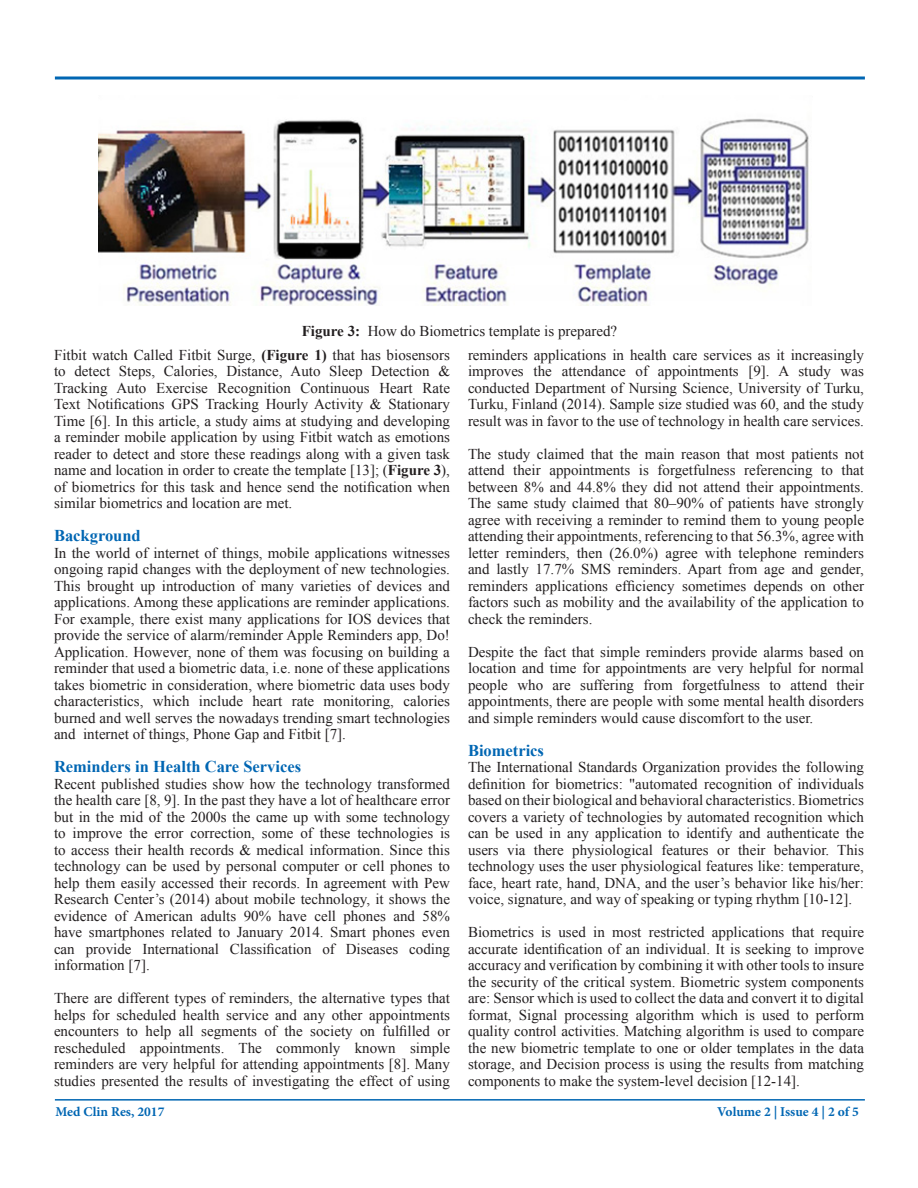
<style>
.page{position:relative;width:918px;height:1188px;background:#fff}
.page>*{position:absolute;margin:0;border:0;box-sizing:border-box;transform-origin:0 0}
.t1{font:700 16.5px "Times New Roman";color:#0166b3}
.t2{font:15px/16.5px "Times New Roman";color:#231f20;text-align:justify}
.t3{font:700 13.5px "Minion Pro";color:#0166b3}
.s1{font-weight:700}
</style>
<div class="page">
<hr style="left:55px;top:1099px;width:810px;height:2px;background:#0166b3">
<svg style="left:54px;top:76px;width:811px;height:4px;background:#408cc5"></svg>
<img style="left:98px;top:118px;width:711px;height:188px">
<p class="t2" style="left:302px;top:322px;width:317px"><span class="s1">Figure 3:</span> How do Biometrics template is prepared?</p>
<p class="t2" style="left:54px;top:346px;width:398px">Fitbit watch Called Fitbit Surge, <span class="s1">(Figure 1)</span> that has biosensors to detect Steps, Calories, Distance, Auto Sleep Detection &amp; Tracking Auto Exercise Recognition Continuous Heart Rate Text Notifications GPS Tracking Hourly Activity &amp; Stationary Time [6]. In this article, a study aims at studying and developing a reminder mobile application by using Fitbit watch as emotions reader to detect and store these readings along with a given task name and location in order to create the template [13]; (<span class="s1">Figure 3</span>), of biometrics for this task and hence send the notification when similar biometrics and location are met.</p>
<p class="t1" style="left:54px;top:524px;width:88px">Background</p>
<p class="t2" style="left:54px;top:544px;width:398px">In the world of internet of things, mobile applications witnesses ongoing rapid changes with the deployment of new technologies.<br>This brought up introduction of many varieties of devices and applications. Among these applications are reminder applications.<br>For example, there exist many applications for IOS devices that provide the service of alarm/reminder Apple Reminders app, Do!<br>Application. However, none of them was focusing on building a reminder that used a biometric data, i.e. none of these applications takes biometric in consideration, where biometric data uses body characteristics, which include heart rate monitoring, calories burned and well serves the nowadays trending smart technologies and internet of things, Phone Gap and Fitbit [7].</p>
<p class="t1" style="left:54px;top:755px;width:249px">Reminders in Health Care Services</p>
<p class="t2" style="left:54px;top:775px;width:398px">Recent published studies show how the technology transformed the health care [8, 9]. In the past they have a lot of healthcare error but in the mid of the 2000s the came up with some technology to improve the error correction, some of these technologies is to access their health records &amp; medical information. Since this technology can be used by personal computer or cell phones to help them easily accessed their records. In agreement with Pew Research Center’s (2014) about mobile technology, it shows the evidence of American adults 90% have cell phones and 58% have smartphones related to January 2014. Smart phones even can provide International Classification of Diseases coding information [7].</p>
<p class="t2" style="left:54px;top:990px;width:398px">There are different types of reminders, the alternative types that helps for scheduled health service and any other appointments encounters to help all segments of the society on fulfilled or rescheduled appointments. The commonly known simple reminders are very helpful for attending appointments [8]. Many studies presented the results of investigating the effect of using</p>
<p class="t2" style="left:468px;top:346px;width:398px">reminders applications in health care services as it increasingly improves the attendance of appointments [9]. A study was conducted Department of Nursing Science, University of Turku, Turku, Finland (2014). Sample size studied was 60, and the study result was in favor to the use of technology in health care services.</p>
<p class="t2" style="left:468px;top:445px;width:398px">The study claimed that the main reason that most patients not attend their appointments is forgetfulness referencing to that between 8% and 44.8% they did not attend their appointments.<br>The same study claimed that 80–90% of patients have strongly agree with receiving a reminder to remind them to young people attending their appointments, referencing to that 56.3%, agree with letter reminders, then (26.0%) agree with telephone reminders and lastly 17.7% SMS reminders. Apart from age and gender, reminders applications efficiency sometimes depends on other factors such as mobility and the availability of the application to check the reminders.</p>
<p class="t2" style="left:468px;top:643px;width:398px">Despite the fact that simple reminders provide alarms based on location and time for appointments are very helpful for normal people who are suffering from forgetfulness to attend their appointments, there are people with some mental health disorders and simple reminders would cause discomfort to the user.</p>
<p class="t1" style="left:468px;top:739px;width:78px">Biometrics</p>
<p class="t2" style="left:468px;top:759px;width:398px">The International Standards Organization provides the following definition for biometrics: "automated recognition of individuals based on their biological and behavioral characteristics. Biometrics covers a variety of technologies by automated recognition which can be used in any application to identify and authenticate the users via there physiological features or their behavior. This technology uses the user physiological features like: temperature, face, heart rate, hand, DNA, and the user’s behavior like his/her: voice, signature, and way of speaking or typing rhythm [10-12].</p>
<p class="t2" style="left:468px;top:924px;width:398px">Biometrics is used in most restricted applications that require accurate identification of an individual. It is seeking to improve accuracy and verification by combining it with other tools to insure the security of the critical system. Biometric system components are: Sensor which is used to collect the data and convert it to digital format, Signal processing algorithm which is used to perform quality control activities. Matching algorithm is used to compare the new biometric template to one or older templates in the data storage, and Decision process is using the results from matching components to make the system-level decision [12-14].</p>
<p class="t3" style="left:55px;top:1102px;width:110px">Med Clin Res, 2017</p>
<p class="t3" style="left:717px;top:1102px;width:143px">Volume 2 | Issue 4 | 2 of 5</p>
</div>
